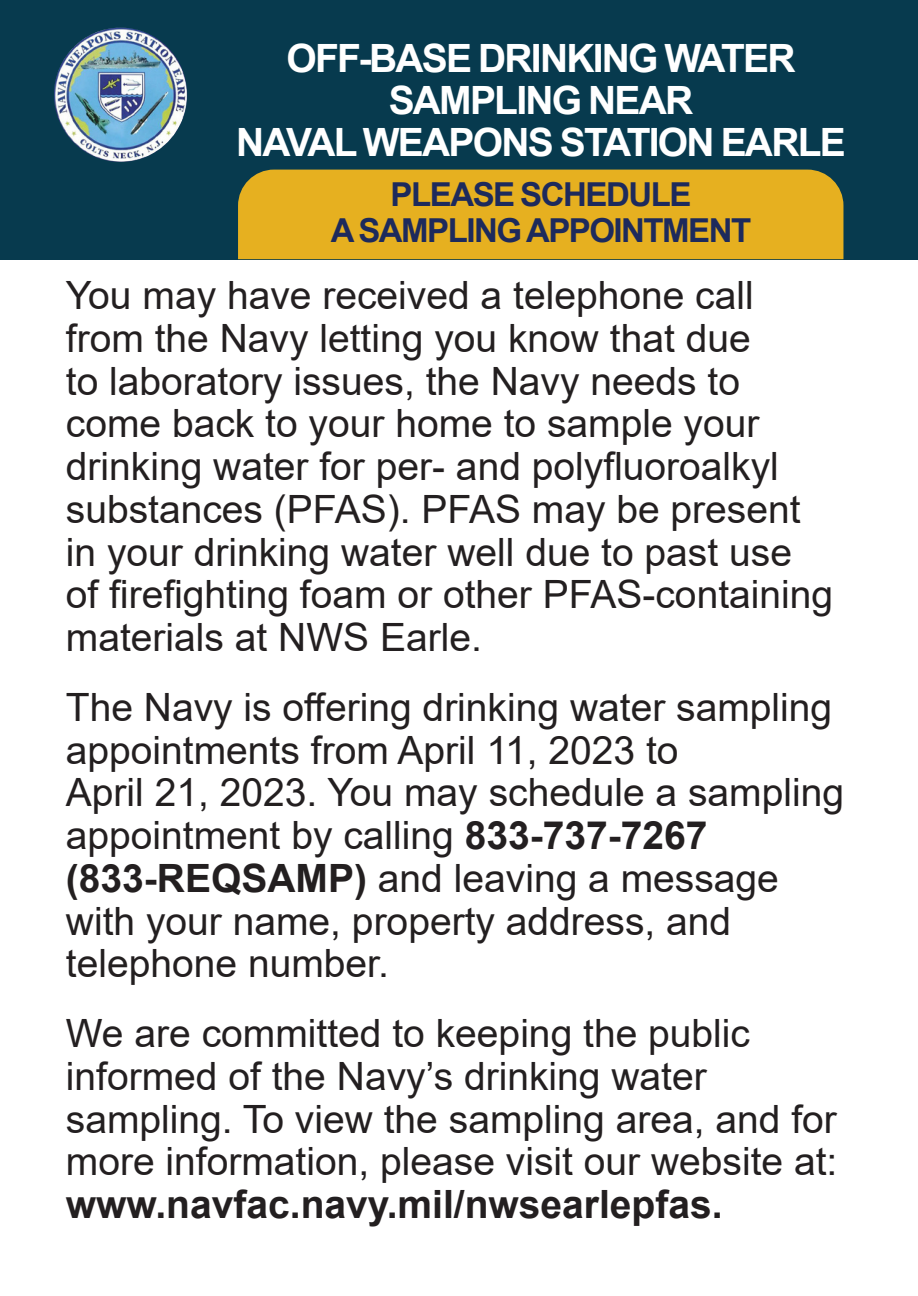
<style>
.page{position:relative;width:918px;height:1296px;background:#fff}
.page>*{position:absolute;margin:0;border:0;box-sizing:border-box;transform-origin:0 0}
.t1{font:39px/42.6px "Arial";color:#231f20}
.t2{font:700 39px/42px "Arial";letter-spacing:-.045em;color:#fff;text-align:center}
.t3{font:700 39px "Arial";color:#231f20}
.t4{font:700 33px/36px "Arial";letter-spacing:-.045em;color:#1d2a5c;text-align:center}
.s1{font-weight:700}
</style>
<div class="page">
<div style="left:0;top:0;width:918px;height:259px;background:#073a4e"></div>
<div style="left:238px;top:170px;width:605px;height:89px;background:#e6b020"></div>
<img style="left:54px;top:28px;width:133px;height:134px;border-radius:67px">
<p class="t2" style="left:236px;top:38px;width:611px">OFF-BASE DRINKING WATER<br>SAMPLING NEAR<br>NAVAL WEAPONS STATION EARLE</p>
<p class="t4" style="left:331px;top:176px;width:422px">PLEASE SCHEDULE<br>A SAMPLING APPOINTMENT</p>
<p class="t1" style="left:66px;top:274px;width:769px">You may have received a telephone call from the Navy letting you know that due<br>to laboratory issues, the Navy needs to come back to your home to sample your drinking water for per- and polyfluoroalkyl substances (PFAS). PFAS may be present in your drinking water well due to past use of firefighting foam or other PFAS-containing materials at NWS Earle.</p>
<p class="t1" style="left:66px;top:686px;width:780px">The Navy is offering drinking water sampling appointments from April 11, 2023 to<br>April 21, 2023. You may schedule a sampling appointment by calling <span class="s1">833-737-7267 (833-REQSAMP)</span> and leaving a message with your name, property address, and telephone number.</p>
<p class="t1" style="left:66px;top:1012px;width:773px">We are committed to keeping the public informed of the Navy’s drinking water sampling. To view the sampling area, and for more information, please visit our website at:</p>
<p class="t3" style="left:66px;top:1177px;width:658px">www.navfac.navy.mil/nwsearlepfas.</p>
</div>
